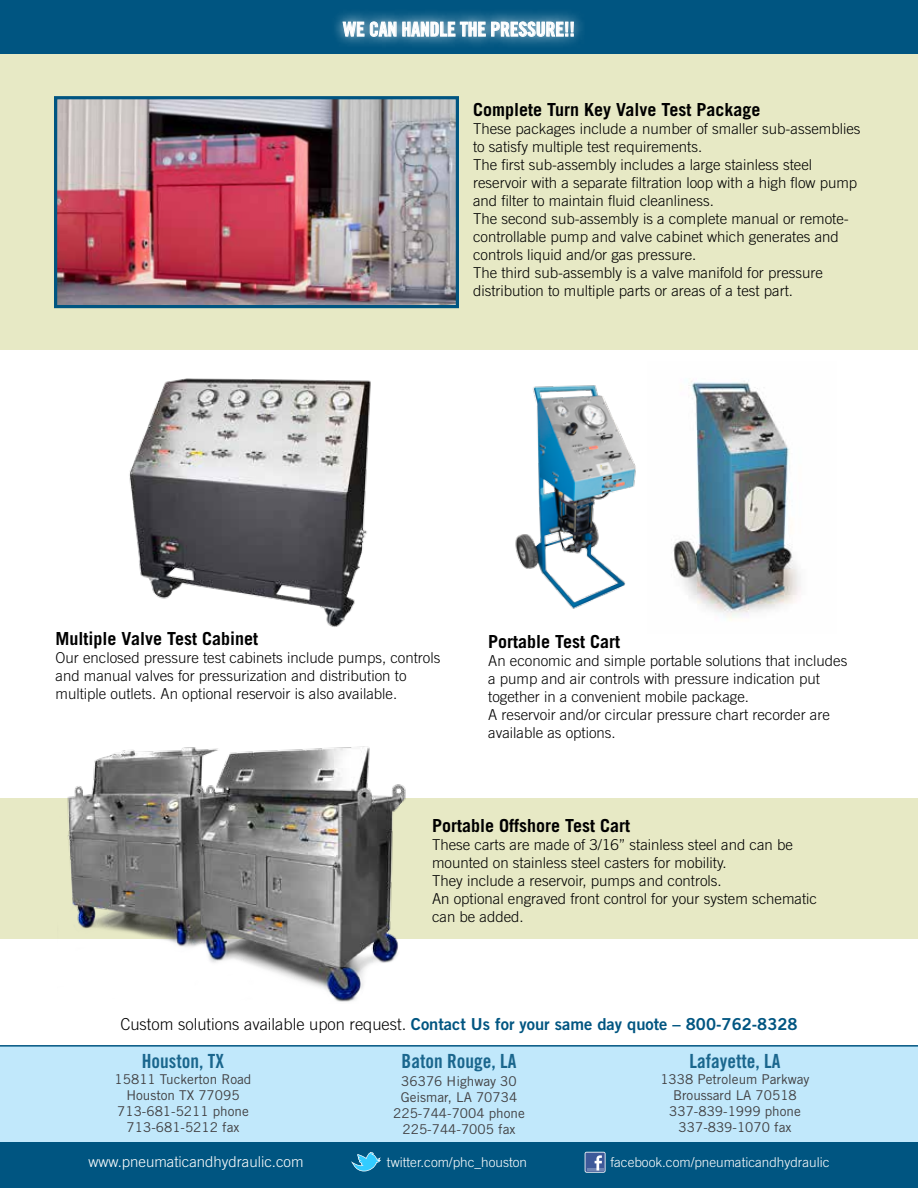
<style>
.page{position:relative;width:918px;height:1188px;background:#fff}
.page>*{position:absolute;margin:0;border:0;box-sizing:border-box;transform-origin:0 0}
.t1{font:19.5px "Trade Gothic Bold Cond Twenty";color:#1a668d}
.t2{font:19.5px "Trade Gothic Bold Cond Twenty";color:#fff}
.t3{font:700 18px "Trade Gothic";color:#000}
.t4{font:16.5px "Trade Gothic Bold Two";color:#005581}
.t5{font:300 15px/18px "Trade Gothic";color:#000}
.t6{font:300 15px "Trade Gothic";color:#fff}
.t7{font:13.5px/16.2px "Trade Gothic";color:#414042;text-align:center}
.t8{font:300 13.5px "Trade Gothic";color:#fff}
.s1{font-family:"Trade Gothic";font-weight:300;color:#000}
</style>
<div class="page">
<div style="left:0;top:798px;width:918px;height:141px;background:#e7e9c5"></div>
<div style="left:0;top:1046px;width:918px;height:108px;background:#c1e8fb"></div>
<div style="left:0;top:0;width:918px;height:54px;background:#005581"></div>
<hr style="left:0;top:1045px;width:918px;height:2px;background:#005581">
<div style="left:0;top:1142px;width:918px;height:46px;background:#005581"></div>
<svg style="left:351px;top:1152px;width:30px;height:19px"></svg>
<svg style="left:585px;top:1152px;width:21px;height:21px"></svg>
<svg style="left:335px;top:13px;width:247px;height:32px"></svg>
<svg style="left:343px;top:22px;width:21px;height:15px"></svg>
<svg style="left:370px;top:20px;width:26px;height:17px"></svg>
<svg style="left:402px;top:20px;width:172px;height:17px;background:#93b6c9"></svg>
<img style="left:129px;top:378px;width:242px;height:249px">
<img style="left:67px;top:746px;width:339px;height:256px">
<img style="left:515px;top:385px;width:121px;height:224px">
<img style="left:673px;top:380px;width:128px;height:240px">
<div style="left:0;top:54px;width:918px;height:296px;background:#e7e9c5"></div>
<img style="left:58px;top:100px;width:397px;height:204px">
<div style="left:54px;top:96px;width:405px;height:212px;border:3px solid #005581"></div>
<h1 class="t2" style="left:343px;top:17px;width:233px">WE CAN HANDLE THE PRESSURE!!</h1>
<p class="t3" style="left:473px;top:98px;width:289px">Complete Turn Key Valve Test Package</p>
<p class="t5" style="left:473px;top:119px;width:389px">These packages include a number of smaller sub-assemblies to satisfy multiple test requirements.<br>The first sub-assembly includes a large stainless steel reservoir with a separate filtration loop with a high flow pump and filter to maintain fluid cleanliness.<br>The second sub-assembly is a complete manual or remote&shy;controllable pump and valve cabinet which generates and controls liquid and/or gas pressure.<br>The third sub-assembly is a valve manifold for pressure distribution to multiple parts or areas of a test part.</p>
<p class="t3" style="left:56px;top:628px;width:204px">Multiple Valve Test Cabinet</p>
<p class="t5" style="left:56px;top:649px;width:386px">Our enclosed pressure test cabinets include pumps, controls and manual valves for pressurization and distribution to multiple outlets. An optional reservoir is also available.</p>
<p class="t3" style="left:488px;top:630px;width:134px">Portable Test Cart</p>
<p class="t5" style="left:488px;top:651px;width:361px">An economic and simple portable solutions that includes a pump and air controls with pressure indication put together in a convenient mobile package.<br>A reservoir and/or circular pressure chart recorder are available as options.</p>
<p class="t3" style="left:432px;top:814px;width:200px">Portable Offshore Test Cart</p>
<p class="t5" style="left:432px;top:835px;width:387px">These carts are made of 3/16” stainless steel and can be mounted on stainless steel casters for mobility.<br>They include a reservoir, pumps and controls.<br>An optional engraved front control for your system schematic can be added.</p>
<p class="t4" style="left:120px;top:1013px;width:679px"><span class="s1">Custom solutions available upon request.</span> Contact Us for your same day quote – 800-762-8328</p>
<h1 class="t1" style="left:142px;top:1049px;width:84px">Houston, TX</h1>
<p class="t7" style="left:115px;top:1071px;width:138px">15811 Tuckerton Road<br>Houston TX 77095<br>713-681-5211 phone<br>713-681-5212 fax</p>
<h1 class="t1" style="left:402px;top:1049px;width:116px">Baton Rouge, LA</h1>
<p class="t7" style="left:393px;top:1073px;width:133px">36376 Highway 30<br>Geismar, LA 70734<br>225-744-7004 phone<br>225-744-7005 fax</p>
<h1 class="t1" style="left:690px;top:1049px;width:92px">Lafayette, LA</h1>
<p class="t7" style="left:660px;top:1071px;width:151px">1338 Petroleum Parkway<br>Broussard LA 70518<br>337-839-1999 phone<br>337-839-1070 fax</p>
<p class="t6" style="left:89px;top:1152px;width:217px">www.pneumaticandhydraulic.com</p>
<p class="t8" style="left:387px;top:1154px;width:142px">twitter.com/phc_houston</p>
<p class="t8" style="left:610px;top:1154px;width:221px">facebook.com/pneumaticandhydraulic</p>
</div>
